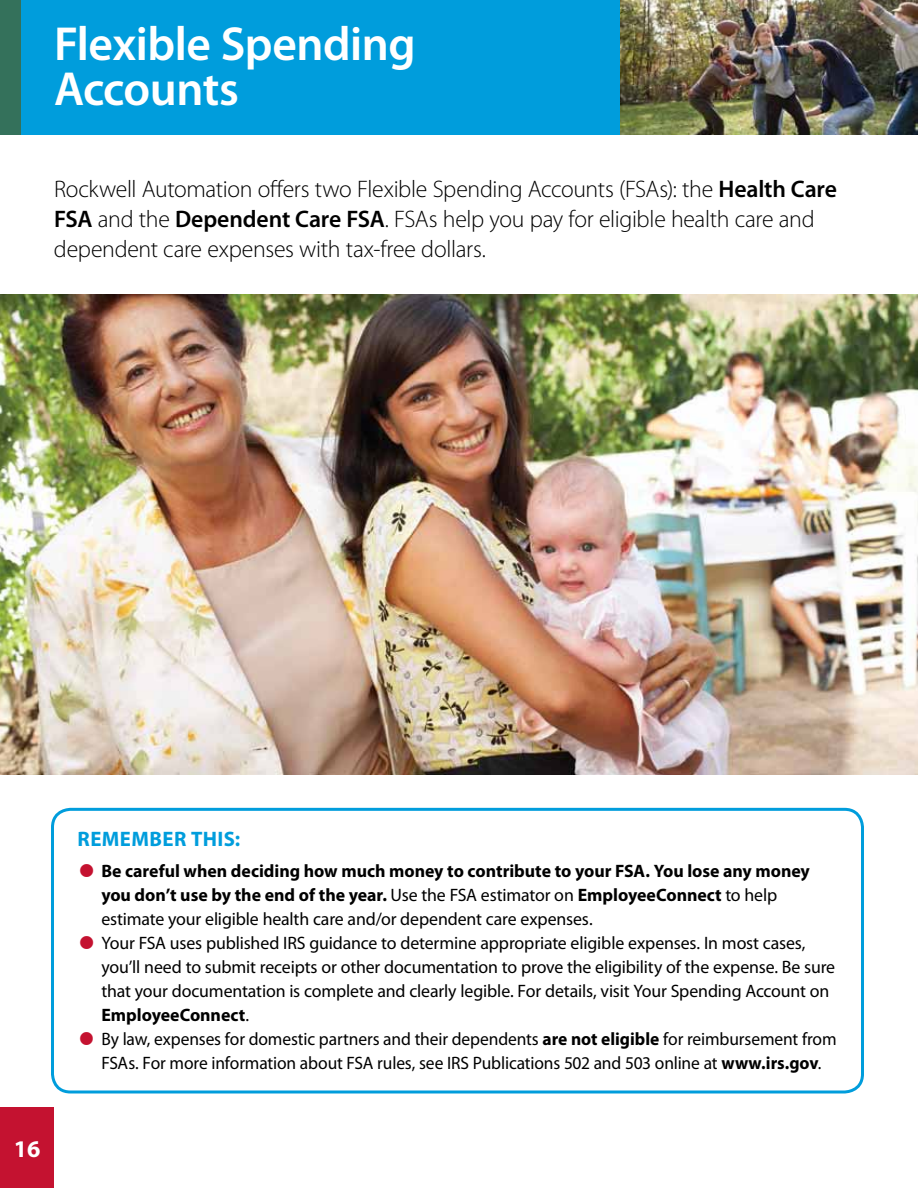
<style>
.page{position:relative;width:918px;height:1188px;background:#fff}
.page>*{position:absolute;margin:0;border:0;box-sizing:border-box;transform-origin:0 0}
.t1{font:600 48px/45px "Myriad Pro";letter-spacing:-.01em;color:#fff}
.t2{font:300 24px/30px "Myriad Pro";letter-spacing:-.015em;color:#000}
.t3{font:700 24px "Myriad Pro";color:#fff}
.t4{font:700 21px "Myriad Pro";color:#009ddc}
.t5{font:18px/24px "Myriad Pro";letter-spacing:-.01em;color:#000}
.s1{font-weight:600}
.s2{font-weight:700}
</style>
<div class="page">
<div style="left:0;top:0;width:918px;height:135px;background:#009ddc"></div>
<img style="left:621px;top:0;width:297px;height:135px">
<div style="left:0;top:0;width:20px;height:135px;background:#34715b"></div>
<div style="left:51px;top:808px;width:813px;height:285px;border:3px solid #009ddc;border-radius:18px"></div>
<img style="left:0;top:295px;width:918px;height:479px">
<div style="left:0;top:1107px;width:54px;height:81px;background:#c41230"></div>
<h1 class="t1" style="left:54px;top:22px;width:363px">Flexible Spending<br>Accounts</h1>
<h2 class="t2" style="left:54px;top:174px;width:785px">Rockwell Automation offers two Flexible Spending Accounts (FSAs): the <span class="s1">Health Care<br>FSA</span> and the <span class="s1">Dependent Care FSA</span>. FSAs help you pay for eligible health care and dependent care expenses with tax-free dollars.</h2>
<h2 class="t3" style="left:14px;top:1135px;width:28px">16</h2>
<p class="t4" style="left:78px;top:827px;width:28px">Remem</p>
<p class="t4" style="left:150px;top:827px;width:92px">ber th is:</p>
<p class="t5" style="left:101px;top:859px;width:737px"><span class="s2">Be careful when deciding how much money to contribute to your FSA. You lose any money you don’t use by the end of the year.</span> Use the FSA estimator on <span class="s2">EmployeeConnect</span> to help estimate your eligible health care and/or dependent care expenses.<br>Your FSA uses published IRS guidance to determine appropriate eligible expenses. In most cases, you’ll need to submit receipts or other documentation to prove the eligibility of the expense. Be sure that your documentation is complete and clearly legible. For details, visit Your Spending Account on <span class="s2">EmployeeConnect</span>.<br>By law, expenses for domestic partners and their dependents <span class="s2">are not eligible</span> for reimbursement from FSAs. For more information about FSA rules, see IRS Publications 502 and 503 online at <span class="s2">www.irs.gov</span>.</p>
</div>
